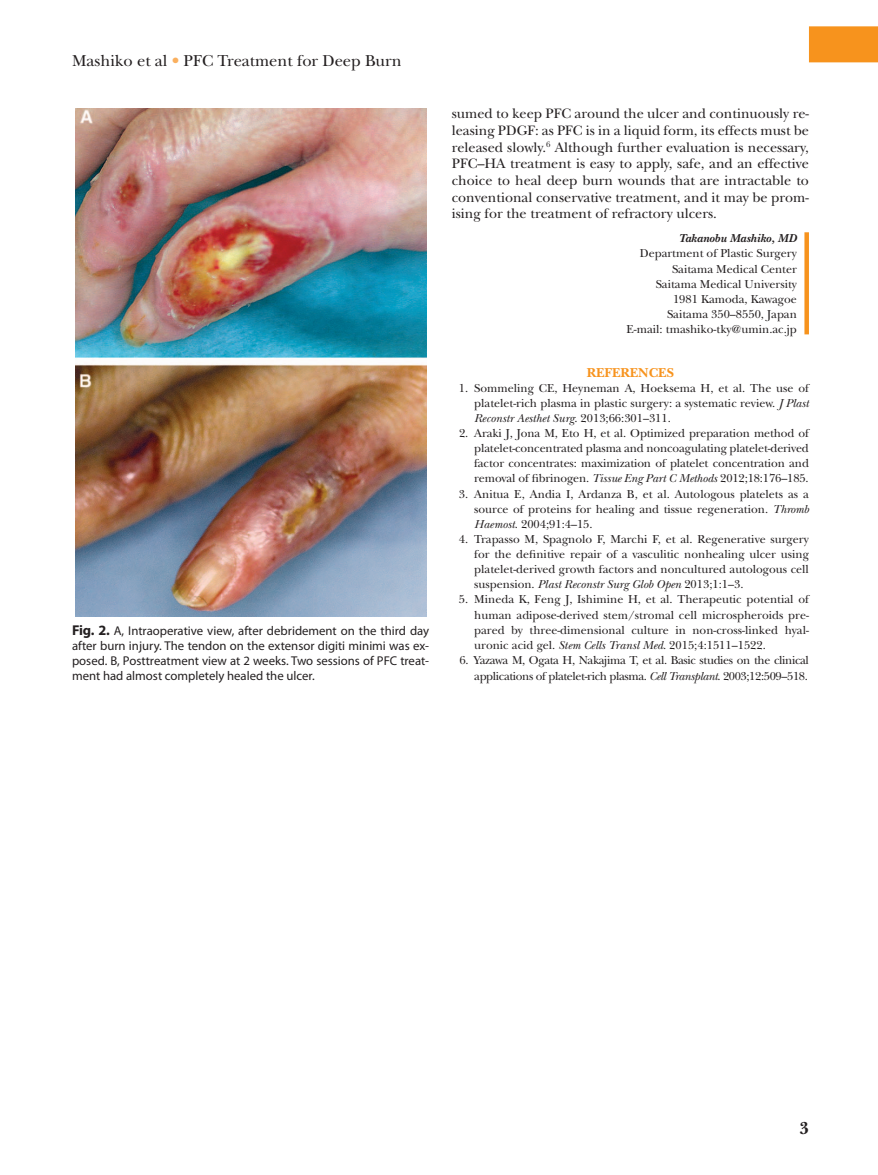
<style>
.page{position:relative;width:878px;height:1175px;background:#fff}
.page>*{position:absolute;margin:0;border:0;box-sizing:border-box;transform-origin:0 0}
.t1{font:700 18px "New Baskerville";color:#231f20}
.t2{font:16.5px "New Baskerville";color:#231f20}
.t3{font:14.25px/16.6px "New Baskerville";color:#231f20;text-align:justify}
.t4{font:700 13.5px "New Baskerville";color:#f7931d}
.t5{font:12.75px/15px "Myriad Pro";color:#231f20;text-align:justify}
.t6{font:12px/15.1px "New Baskerville";color:#231f20;text-align:justify}
.t7{font:12px/16.6px "New Baskerville";letter-spacing:-.03em;color:#231f20;text-align:right}
.t8{font:italic 700 12px "New Baskerville";color:#231f20}
.s1{color:#fab05f}
.s2{font-weight:700;font-size:14.25px}
.s3{font-style:italic}
</style>
<div class="page">
<div style="left:808px;top:26px;width:70px;height:36px;background:#f7931d"></div>
<svg style="left:804px;top:232px;width:4px;height:102px"></svg>
<img style="left:75px;top:108px;width:351px;height:508px">
<h2 class="t2" style="left:72px;top:51px;width:331px">Mashiko et al <span class="s1">•</span> PFC Treatment for Deep Burn</h2>
<p class="t5" style="left:72px;top:622px;width:359px"><span class="s2">Fig. 2.</span> A, Intraoperative view, after debridement on the third day after burn injury. The tendon on the extensor digiti minimi was ex&shy;posed. B, Posttreatment view at 2 weeks. Two sessions of PFC treat&shy;ment had almost completely healed the ulcer.</p>
<p class="t3" style="left:452px;top:106px;width:359px">sumed to keep PFC around the ulcer and continuously re&shy;leasing PDGF: as PFC is in a liquid form, its effects must be released slowly.<sup>6</sup> Although further evaluation is necessary, PFC–HA treatment is easy to apply, safe, and an effective choice to heal deep burn wounds that are intractable to conventional conservative treatment, and it may be prom&shy;ising for the treatment of refractory ulcers.</p>
<p class="t8" style="left:678px;top:231px;width:120px">Takanobu Mashiko, MD</p>
<p class="t6" style="left:626px;top:246px;width:172px;text-align:right">Department of Plastic Surgery<br>Saitama Medical Center<br>Saitama Medical University<br>1981 Kamoda, Kawagoe<br>Saitama 350–8550, Japan<br>E-mail: tmashiko-tky@umin.ac.jp</p>
<p class="t4" style="left:586px;top:364px;width:89px">REFERENCES</p>
<p class="t6" style="left:474px;top:380px;width:336px;text-indent:-15px">1. Sommeling CE, Heyneman A, Hoeksema H, et al. The use of platelet-rich plasma in plastic surgery: a systematic review. <span class="s3">J Plast Reconstr Aesthet Surg</span>. 2013;66:301–311.</p>
<p class="t6" style="left:474px;top:426px;width:336px;text-indent:-15px">2. Araki J, Jona M, Eto H, et al. Optimized preparation method of platelet-concentrated plasma and noncoagulating platelet-derived factor concentrates: maximization of platelet concentration and removal of fibrinogen. <span class="s3">Tissue Eng Part C Methods</span> 2012;18:176–185.</p>
<p class="t6" style="left:474px;top:486px;width:336px;text-indent:-15px">3. Anitua E, Andia I, Ardanza B, et al. Autologous platelets as a source of proteins for healing and tissue regeneration. <span class="s3">Thromb Haemost</span>. 2004;91:4–15.</p>
<p class="t6" style="left:474px;top:531px;width:336px;text-indent:-15px">4. Trapasso M, Spagnolo F, Marchi F, et al. Regenerative surgery for the definitive repair of a vasculitic nonhealing ulcer using platelet-derived growth factors and noncultured autologous cell suspension. <span class="s3">Plast Reconstr Surg Glob Open</span> 2013;1:1–3.</p>
<p class="t6" style="left:474px;top:592px;width:336px;text-indent:-15px">5. Mineda K, Feng J, Ishimine H, et al. Therapeutic potential of human adipose-derived stem/stromal cell microspheroids pre&shy;pared by three-dimensional culture in non-cross-linked hyal&shy;uronic acid gel. <span class="s3">Stem Cells Transl Med</span>. 2015;4:1511–1522.</p>
<p class="t7" style="left:459px;top:651px;width:351px">6. Yazawa M, Ogata H, Nakajima T, et al. Basic studies on the clinical applications of platelet-rich plasma. <span class="s3">Cell Transplant</span>. 2003;12:509–518.</p>
<h1 class="t1" style="left:799px;top:1118px;width:11px">3</h1>
</div>
